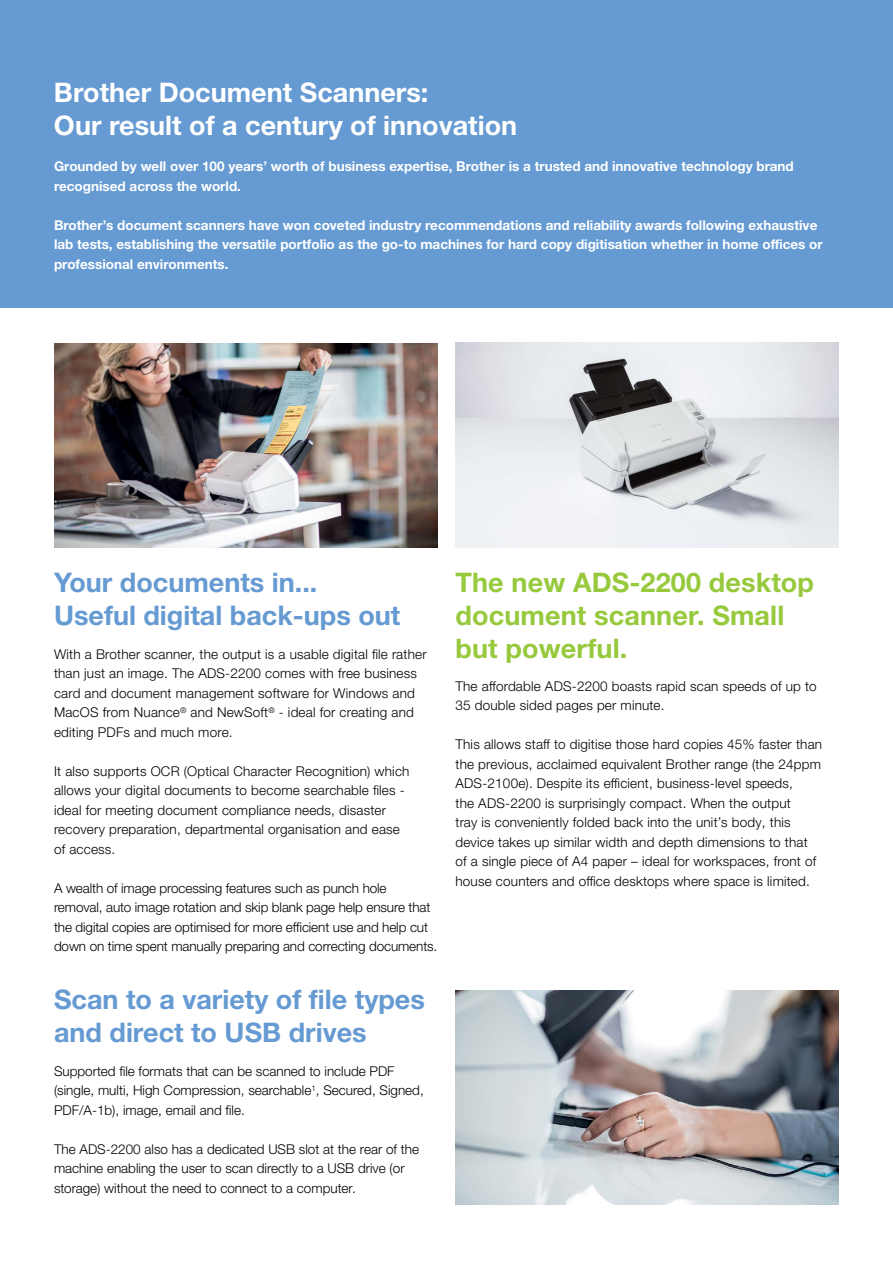
<style>
.page{position:relative;width:893px;height:1263px;background:#fff}
.page>*{position:absolute;margin:0;border:0;box-sizing:border-box;transform-origin:0 0}
.t1{font:700 27px/33px "Helvetica Neue LTW1 G";color:#659ad2}
.t2{font:700 27px/33px "Helvetica Neue LTW1 G";color:#fff}
.t3{font:700 27px/33px "Helvetica Neue LTW1 G";letter-spacing:.005em;color:#97c93d}
.t4{font:300 13.5px/19.5px "Helvetica Neue LTW1 G";letter-spacing:.015em;color:#000}
.t5{font:700 13.5px/19.5px "Helvetica Neue LTW1 G";color:#fff}
.t6{font:300 13.5px/19.5px "Helvetica Neue LTW1 G";letter-spacing:-.01em;color:#000}
</style>
<div class="page">
<div style="left:0;top:0;width:893px;height:308px;background:#659ad2"></div>
<img style="left:455px;top:342px;width:384px;height:205px">
<img style="left:54px;top:343px;width:383px;height:204px">
<img style="left:455px;top:990px;width:384px;height:215px">
<h1 class="t2" style="left:54px;top:76px;width:465px">Brother Document Scanners:<br>Our result of a century of innovation</h1>
<p class="t5" style="left:54px;top:156px;width:741px">Grounded by well over 100 years’ worth of business expertise, Brother is a trusted and innovative technology brand recognised across the world.</p>
<p class="t5" style="left:54px;top:215px;width:770px">Brother’s document scanners have won coveted industry recommendations and reliability awards following exhaustive lab tests, establishing the versatile portfolio as the go-to machines for hard copy digitisation whether in home offices or professional environments.</p>
<h1 class="t1" style="left:54px;top:566px;width:348px">Your documents in...<br>Useful digital back-ups out</h1>
<p class="t4" style="left:54px;top:644px;width:374px">With a Brother scanner, the output is a usable digital file rather than just an image. The ADS-2200 comes with free business card and document management software for Windows and MacOS from Nuance<sup>®</sup> and NewSoft<sup>®</sup> - ideal for creating and editing PDFs and much more.</p>
<p class="t4" style="left:54px;top:761px;width:357px">It also supports OCR (Optical Character Recognition) which allows your digital documents to become searchable files - ideal for meeting document compliance needs, disaster recovery preparation, departmental organisation and ease of access.</p>
<p class="t6" style="left:54px;top:878px;width:385px">A wealth of image processing features such as punch hole removal, auto image rotation and skip blank page help ensure that the digital copies are optimised for more efficient use and help cut down on time spent manually preparing and correcting documents.</p>
<h1 class="t1" style="left:54px;top:983px;width:372px">Scan to a variety of file types and direct to USB drives</h1>
<p class="t4" style="left:54px;top:1061px;width:371px">Supported file formats that can be scanned to include PDF (single, multi, High Compression, searchable<sup>1</sup>, Secured, Signed,<br>PDF/A-1b), image, email and file.</p>
<p class="t4" style="left:54px;top:1139px;width:367px">The ADS-2200 also has a dedicated USB slot at the rear of the machine enabling the user to scan directly to a USB drive (or storage) without the need to connect to a computer.</p>
<h1 class="t3" style="left:455px;top:566px;width:360px">The new ADS-2200 desktop document scanner. Small but powerful.</h1>
<p class="t4" style="left:455px;top:676px;width:363px">The affordable ADS-2200 boasts rapid scan speeds of up to<br>35 double sided pages per minute.</p>
<p class="t4" style="left:455px;top:735px;width:368px">This allows staff to digitise those hard copies 45% faster than the previous, acclaimed equivalent Brother range (the 24ppm ADS-2100e). Despite its efficient, business-level speeds,<br>the ADS-2200 is surprisingly compact. When the output<br>tray is conveniently folded back into the unit’s body, this device takes up similar width and depth dimensions to that of a single piece of A4 paper – ideal for workspaces, front of house counters and office desktops where space is limited.</p>
</div>
